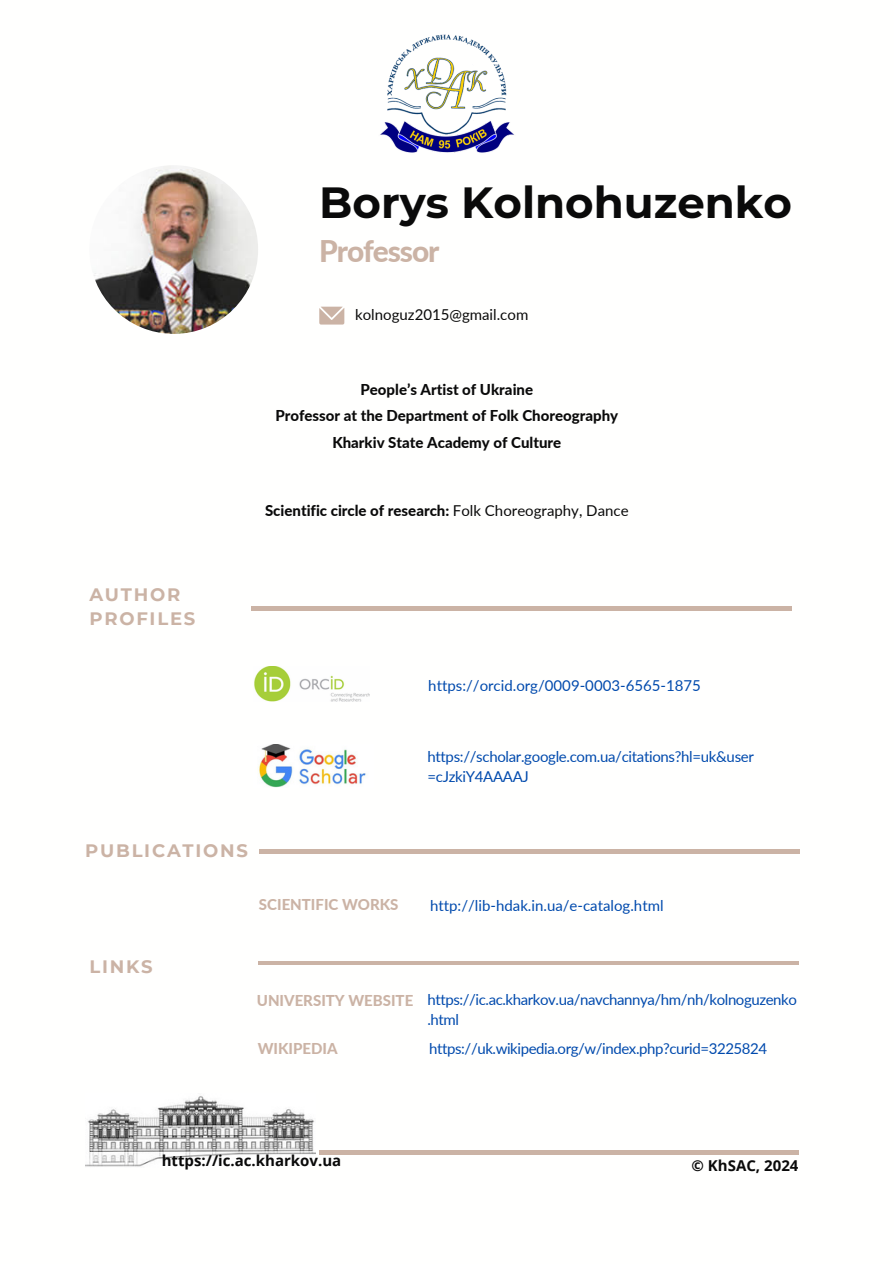
<style>
.page{position:relative;width:894px;height:1264px;background:#fff}
.page>*{position:absolute;margin:0;border:0;box-sizing:border-box;transform-origin:0 0}
.t1{font:700 43.5px "Montserrat";color:#0a0a0a}
.t2{font:800 29.85px "Lato";letter-spacing:-.035em;color:#cbb3a5}
.t3{font:700 18px/24.8px "Montserrat";letter-spacing:.1em;color:#cbb3a5}
.t4{font:15px "Lato";letter-spacing:-.02em;color:#004aad}
.t5{font:800 15px/26.2px "Lato";color:#0a0a0a;text-align:center}
.t6{font:15px "Lato";color:#004aad}
.t7{font:800 15px "Lato";color:#cbb3a5}
.t8{font:700 15px "Open Sans";color:#0a0a0a}
.t9{font:15px "Lato";color:#0a0a0a}
.s1{font-weight:400}
</style>
<div class="page">
<svg style="left:319px;top:307px;width:25px;height:17px"></svg>
<img style="left:89px;top:165px;width:169px;height:169px;border-radius:50%">
<hr style="left:251px;top:607px;width:540px;height:3px;background:#cbb3a5">
<hr style="left:259px;top:849px;width:540px;height:4px;background:#cbb3a5">
<img style="left:85px;top:1096px;width:231px;height:71px">
<hr style="left:319px;top:1150px;width:479px;height:3px;background:#cbb3a5">
<hr style="left:258px;top:961px;width:540px;height:3px;background:#cbb3a5">
<img style="left:254px;top:666px;width:116px;height:35px">
<img style="left:258px;top:744px;width:109px;height:43px">
<img style="left:380px;top:34px;width:134px;height:119px">
<p class="t1" style="left:319px;top:175px;width:474px">Borys Kolnohuzenko</p>
<h3 class="t2" style="left:319px;top:233px;width:122px">Professor</h3>
<h5 class="t9" style="left:355px;top:305px;width:175px">kolnoguz2015@gmail.com</h5>
<p class="t5" style="left:275px;top:376px;width:344px">People’s Artist of Ukraine<br>Professor at the Department of Folk Choreography<br>Kharkiv State Academy of Culture</p>
<p class="t5" style="left:265px;top:497px;width:365px">Scientific circle of research: <span class="s1">Folk Choreography, Dance</span></p>
<p class="t3" style="left:89px;top:581px;width:107px">AUTHOR<br>PROFILES</p>
<p class="t6" style="left:428px;top:676px;width:274px">https://orcid.org/0009-0003-6565-1875</p>
<h3 class="t4" style="left:427px;top:746px;width:328px">https://scholar.google.com.ua/citations?hl=uk&amp;user</h3>
<p class="t4" style="left:427px;top:767px;width:103px">=cJzkiY4AAAAJ</p>
<p class="t3" style="left:85px;top:838px;width:164px">PUBLICATIONS</p>
<h4 class="t7" style="left:259px;top:895px;width:141px">SCIENTIFIC WORKS</h4>
<h4 class="t6" style="left:430px;top:895px;width:235px">http://lib-hdak.in.ua/e-catalog.html</h4>
<p class="t3" style="left:89px;top:954px;width:65px">LINKS</p>
<p class="t7" style="left:257px;top:991px;width:158px">UNIVERSITY WEBSITE</p>
<p class="t4" style="left:427px;top:989px;width:371px">https://ic.ac.kharkov.ua/navchannya/hm/nh/kolnoguzenko</p>
<h4 class="t4" style="left:427px;top:1010px;width:33px">.html</h4>
<p class="t7" style="left:258px;top:1039px;width:81px">WIKIPEDIA</p>
<p class="t4" style="left:429px;top:1039px;width:339px">https://uk.wikipedia.org/w/index.php?curid=3225824</p>
<p class="t8" style="left:162px;top:1150px;width:181px">https://ic.ac.kharkov.ua</p>
<h3 class="t8" style="left:691px;top:1155px;width:108px">© KhSAC, 2024</h3>
</div>
